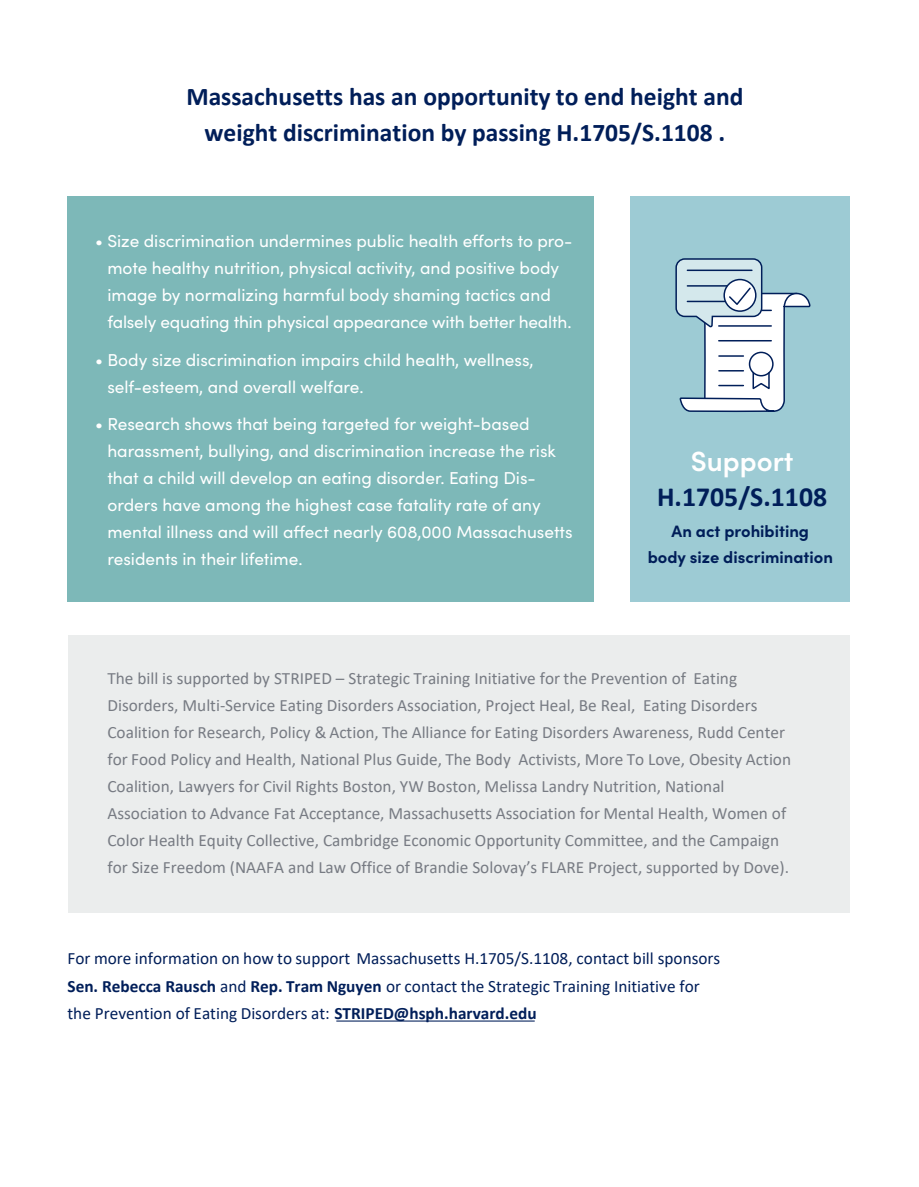
<style>
.page{position:relative;width:919px;height:1187px;background:#fff}
.page>*{position:absolute;margin:0;border:0;box-sizing:border-box;transform-origin:0 0}
.t1{font:700 27.75px/34.5px "Calibri";color:#001e59;text-align:center}
.t2{font:700 25.5px/36px "Calibri";color:#001e59;text-align:center}
.t3{font:17.25px/27px "Calibri";color:#777b83}
.t4{font:17.25px/27px "Sofia Pro";color:#fff}
.t5{font:17.25px/27.8px "Calibri";color:#001e59}
.t6{font:700 16.5px/25.5px "Sofia Pro";color:#001e59;text-align:center}
.s1{font-family:"Sofia Pro";font-weight:600;color:#fff}
.s2{font-weight:700}
</style>
<div class="page">
<div style="left:629px;top:196px;width:220px;height:406px;background:#9dcbd4"></div>
<div style="left:68px;top:196px;width:526px;height:406px;background:#7db8b8"></div>
<svg style="left:675px;top:258px;width:136px;height:155px"></svg>
<div style="left:68px;top:635px;width:781px;height:277px;background:#ebeded"></div>
<hr style="left:336px;top:1020px;width:198px;height:1px;background:#001e59">
<p class="t2" style="left:186px;top:78px;width:558px">Massachusetts has an opportunity to end height and weight discrimination by passing H.1705/S.1108 .</p>
<p class="t4" style="left:107px;top:227px;width:466px;text-indent:-12px">• Size discrimination undermines public health efforts to pro&shy;mote healthy nutrition, physical activity, and positive body image by normalizing harmful body shaming tactics and falsely equating thin physical appearance with better health.</p>
<p class="t4" style="left:107px;top:345px;width:428px;text-indent:-12px">• Body size discrimination impairs child health, wellness, self-esteem, and overall welfare.</p>
<p class="t4" style="left:107px;top:410px;width:466px;text-indent:-12px">• Research shows that being targeted for weight-based harassment, bullying, and discrimination increase the risk that a child will develop an eating disorder. Eating Dis&shy;orders have among the highest case fatality rate of any mental illness and will affect nearly 608,000 Massachusetts residents in their lifetime.</p>
<p class="t1" style="left:657px;top:444px;width:171px"><span class="s1">Support<br></span>H.1705/S.1108</p>
<p class="t6" style="left:647px;top:517px;width:187px">An act prohibiting<br>body size discrimination</p>
<p class="t3" style="left:107px;top:664px;width:685px">The bill is supported by STRIPED – Strategic Training Initiative for the Prevention of Eating Disorders, Multi-Service Eating Disorders Association, Project Heal, Be Real, Eating Disorders Coalition for Research, Policy &amp; Action, The Alliance for Eating Disorders Awareness, Rudd Center for Food Policy and Health, National Plus Guide, The Body Activists, More To Love, Obesity Action Coalition, Lawyers for Civil Rights Boston, YW Boston, Melissa Landry Nutrition, National Association to Advance Fat Acceptance, Massachusetts Association for Mental Health, Women of Color Health Equity Collective, Cambridge Economic Opportunity Committee, and the Campaign for Size Freedom (NAAFA and Law Office of Brandie Solovay’s FLARE Project, supported by Dove).</p>
<p class="t5" style="left:68px;top:943px;width:654px">For more information on how to support Massachusetts H.1705/S.1108, contact bill sponsors<br><span class="s2">Sen. Rebecca Rausch</span> and <span class="s2">Rep. Tram Nguyen</span> or contact the Strategic Training Initiative for the Prevention of Eating Disorders at: <span class="s2">STRIPED@hsph.harvard.edu</span></p>
</div>
